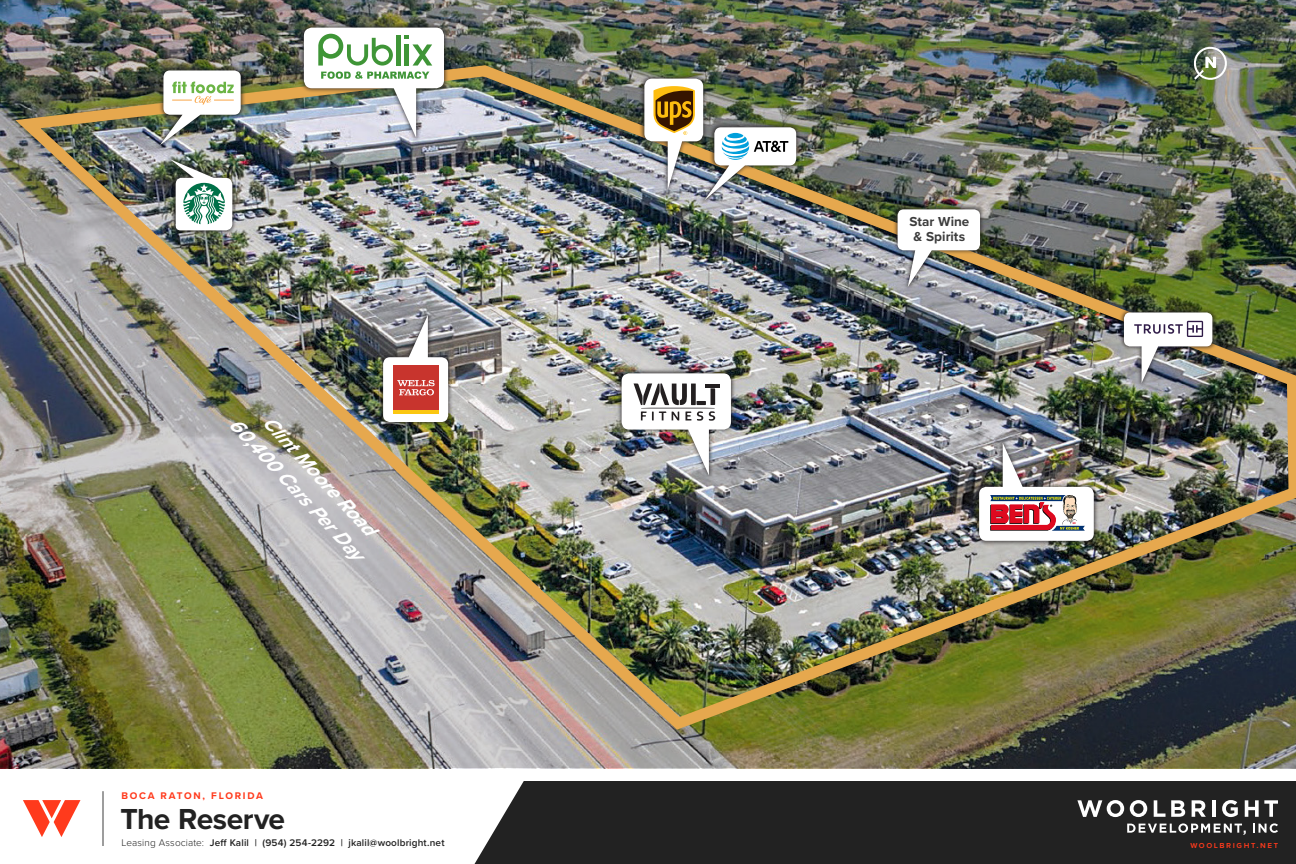
<style>
.page{position:relative;width:1296px;height:864px;background:#fff}
.page>*{position:absolute;margin:0;border:0;box-sizing:border-box;transform-origin:0 0}
.t1{font:700 30px "Proxima Nova";letter-spacing:-.015em;color:#222}
.t2{font:italic 700 20px "Proxima Nova";color:#fff}
.t3{font:700 13.5px "Proxima Nova";color:#3c3c3c}
.t4{font:600 10px "Proxima Nova";letter-spacing:.015em;color:#222}
.t5{font:700 10px "Proxima Nova";letter-spacing:.175em;color:#ff3a1c}
.t6{font:600 9px "Proxima Nova";letter-spacing:.17em;color:#ff3a1c}
.s1{font-weight:300}
</style>
<div class="page">
<img style="left:0;top:0;width:1296px;height:768px">
<img style="left:3px;top:59px;width:1293px;height:678px">
<div style="left:378px;top:310px;width:75px;height:117px;background:#231f20;opacity:.75"></div>
<svg style="left:383px;top:315px;width:65px;height:107px"></svg>
<hr style="left:393px;top:410px;width:45px;height:3px;background:#fbc711">
<div style="left:1119px;top:308px;width:98px;height:80px;background:#231f20;opacity:.75"></div>
<img style="left:1124px;top:312px;width:88px;height:71px">
<div style="left:893px;top:204px;width:92px;height:88px;background:#231f20;opacity:.75"></div>
<img style="left:898px;top:209px;width:82px;height:78px">
<div style="left:640px;top:74px;width:68px;height:120px;background:#231f20;opacity:.75"></div>
<div style="left:974px;top:438px;width:125px;height:108px;background:#231f20;opacity:.75"></div>
<img style="left:979px;top:443px;width:115px;height:98px">
<img style="left:990px;top:495px;width:95px;height:37px">
<div style="left:299px;top:23px;width:150px;height:119px;background:#231f20;opacity:.75"></div>
<div style="left:166px;top:155px;width:71px;height:80px;background:#231f20;opacity:.75"></div>
<img style="left:170px;top:159px;width:62px;height:71px">
<svg style="left:1192px;top:45px;width:37px;height:36px"></svg>
<div style="left:155px;top:66px;width:91px;height:84px;background:#231f20;opacity:.75"></div>
<img style="left:160px;top:70px;width:81px;height:75px">
<img style="left:304px;top:28px;width:140px;height:110px">
<div style="left:700px;top:122px;width:101px;height:83px;background:#231f20;opacity:.75"></div>
<img style="left:644px;top:79px;width:152px;height:121px">
<div style="left:617px;top:368px;width:119px;height:112px;background:#231f20;opacity:.75"></div>
<img style="left:622px;top:373px;width:109px;height:102px">
<div style="left:424px;top:781px;width:872px;height:83px;background:#222"></div>
<svg style="left:80px;top:781px;width:444px;height:83px"></svg>
<hr style="left:103px;top:791px;width:1px;height:55px;background:#3c3c3c">
<svg style="left:23px;top:800px;width:57px;height:37px"></svg>
<svg style="left:1077px;top:800px;width:47px;height:17px"></svg>
<svg style="left:1130px;top:800px;width:17px;height:17px"></svg>
<svg style="left:1154px;top:800px;width:31px;height:17px"></svg>
<svg style="left:1192px;top:800px;width:14px;height:17px"></svg>
<hr style="left:1212px;top:800px;width:4px;height:17px;background:#fff">
<svg style="left:1222px;top:800px;width:16px;height:17px"></svg>
<svg style="left:1245px;top:800px;width:33px;height:17px"></svg>
<svg style="left:1127px;top:823px;width:119px;height:12px"></svg>
<svg style="left:1253px;top:823px;width:25px;height:10px"></svg>
<p class="t2" style="left:277px;top:408px;width:157px;rotate:47deg">Clint Moore Road</p>
<p class="t2" style="left:244px;top:410px;width:188px;rotate:47deg">60,400 Cars Per Day</p>
<p class="t5" style="left:121px;top:788px;width:143px">BOCA RATON, FLORIDA</p>
<h1 class="t1" style="left:120px;top:797px;width:166px">The Reserve</h1>
<p class="t4" style="left:121px;top:835px;width:325px"><span class="s1">Leasing Associate:</span> Jeff Kalil | (954) 254-2292 | jkalil@woolbright.net</p>
<p class="t3" style="left:909px;top:212px;width:62px">Star Wine</p>
<p class="t3" style="left:914px;top:226px;width:53px">&amp; Spirits</p>
<p class="t6" style="left:1190px;top:838px;width:89px">woolbright.net</p>
</div>
